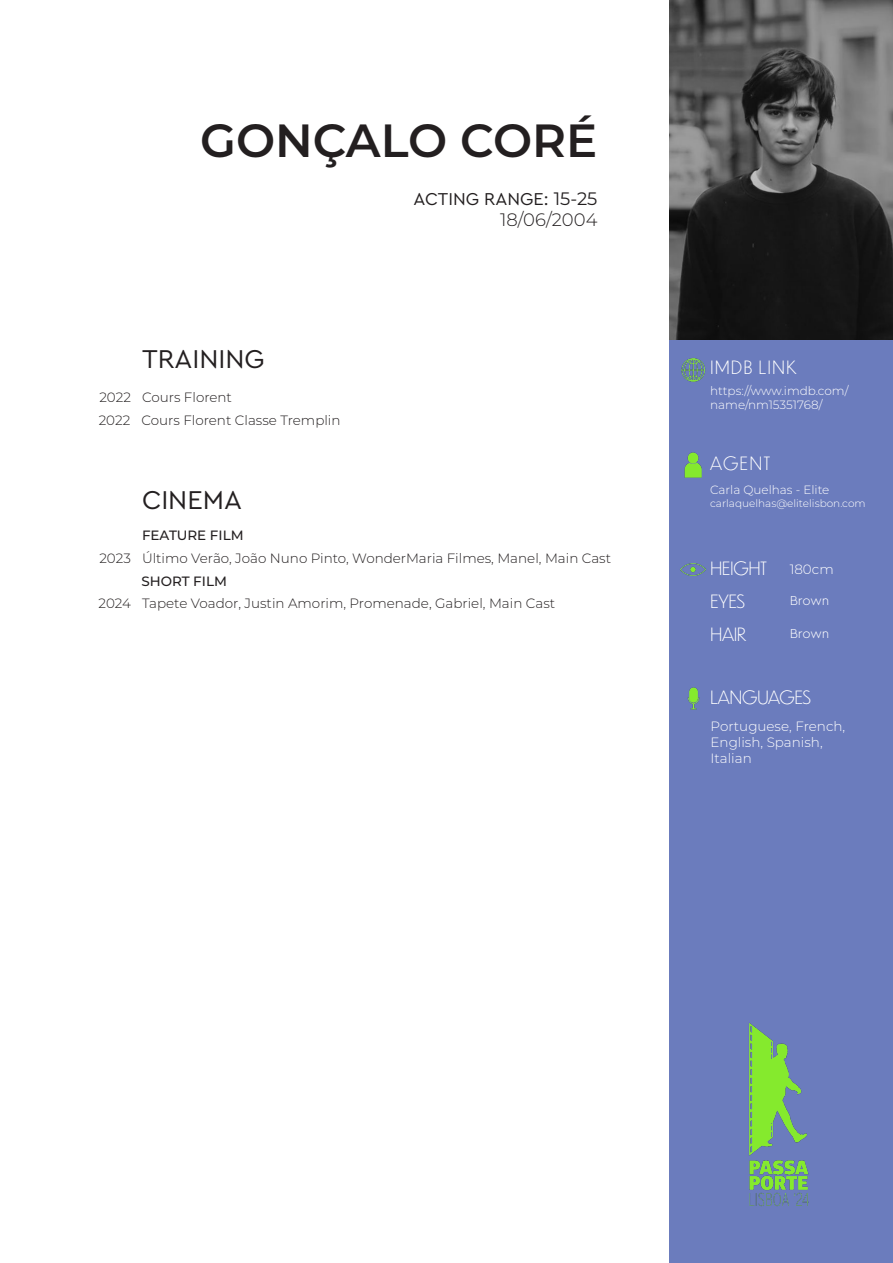
<style>
.page{position:relative;width:893px;height:1263px;background:#fff}
.page>*{position:absolute;margin:0;border:0;box-sizing:border-box;transform-origin:0 0}
.t1{font:600 46.5px "Montserrat";color:#231f20}
.t2{font:27px "Cera GR";color:#231f20}
.t3{font:300 18px "Dunbar Low";color:#fff}
.t4{font:18px "Cera GR";color:#231f20}
.t5{font:300 18px "Montserrat";color:#231f20}
.t6{font:300 18px "Dunbar Low";letter-spacing:.09em;color:#fff}
.t7{font:300 13.5px "Montserrat";color:#231f20}
.t8{font:300 13.5px/16.2px "Montserrat";color:#fff}
.t9{font:500 13.5px "Montserrat";color:#231f20}
.t10{font:300 13.5px "Cera GR";letter-spacing:-.005em;color:#fff}
.t11{font:300 12px/13.5px "Montserrat";color:#fff}
.t12{font:300 10.5px "Montserrat";color:#fff}
.s1{font-family:"Montserrat"}
</style>
<div class="page">
<div style="left:670px;top:333px;width:223px;height:930px;background:#6b7cbd"></div>
<img style="left:749px;top:1022px;width:60px;height:185px">
<img style="left:681px;top:358px;width:25px;height:24px">
<img style="left:680px;top:563px;width:26px;height:13px">
<img style="left:684px;top:452px;width:18px;height:26px">
<img style="left:687px;top:687px;width:13px;height:23px">
<img style="left:670px;top:0;width:223px;height:340px">
<p class="t1" style="left:200px;top:107px;width:399px">GONÇALO CORÉ</p>
<p class="t7" style="left:99px;top:388px;width:33px">2022</p>
<p class="t2" style="left:142px;top:344px;width:124px">TRAINING</p>
<p class="t7" style="left:142px;top:388px;width:91px">Cours Florent</p>
<p class="t7" style="left:99px;top:411px;width:33px">2022</p>
<p class="t7" style="left:141px;top:411px;width:201px">Cours Florent Classe Tremplin</p>
<p class="t2" style="left:142px;top:485px;width:101px">CINEMA</p>
<p class="t9" style="left:142px;top:526px;width:103px">FEATURE FILM</p>
<p class="t4" style="left:413px;top:188px;width:185px">ACTING RANGE: <span class="s1">15-25</span></p>
<p class="t5" style="left:500px;top:207px;width:99px">18/06/2004</p>
<p class="t7" style="left:99px;top:549px;width:33px">2023</p>
<p class="t7" style="left:142px;top:549px;width:471px">Último Verão, João Nuno Pinto, WonderMaria Filmes, Manel, Main Cast</p>
<p class="t9" style="left:141px;top:572px;width:87px">SHORT FILM</p>
<p class="t7" style="left:98px;top:594px;width:34px">2024</p>
<p class="t7" style="left:142px;top:594px;width:415px">Tapete Voador, Justin Amorim, Promenade, Gabriel, Main Cast</p>
<p class="t6" style="left:711px;top:354px;width:88px">IMDB LINK</p>
<p class="t11" style="left:710px;top:384px;width:140px">https://www.imdb.com/ name/nm15351768/</p>
<p class="t3" style="left:710px;top:450px;width:61px">AGENT</p>
<p class="t11" style="left:710px;top:483px;width:121px">Carla Quelhas - Elite</p>
<p class="t12" style="left:710px;top:496px;width:157px">carlaquelhas@elitelisbon.com</p>
<p class="t3" style="left:711px;top:555px;width:58px">HEIGHT</p>
<p class="t3" style="left:711px;top:588px;width:36px">EYES</p>
<p class="t3" style="left:711px;top:621px;width:38px">HAIR</p>
<p class="t8" style="left:790px;top:560px;width:46px">180cm</p>
<p class="t10" style="left:790px;top:592px;width:41px">Brown</p>
<p class="t10" style="left:790px;top:625px;width:41px">Brown</p>
<p class="t3" style="left:711px;top:684px;width:102px">LANGUAGES</p>
<p class="t8" style="left:711px;top:717px;width:136px">Portuguese, French,<br>English, Spanish,<br>Italian</p>
</div>
